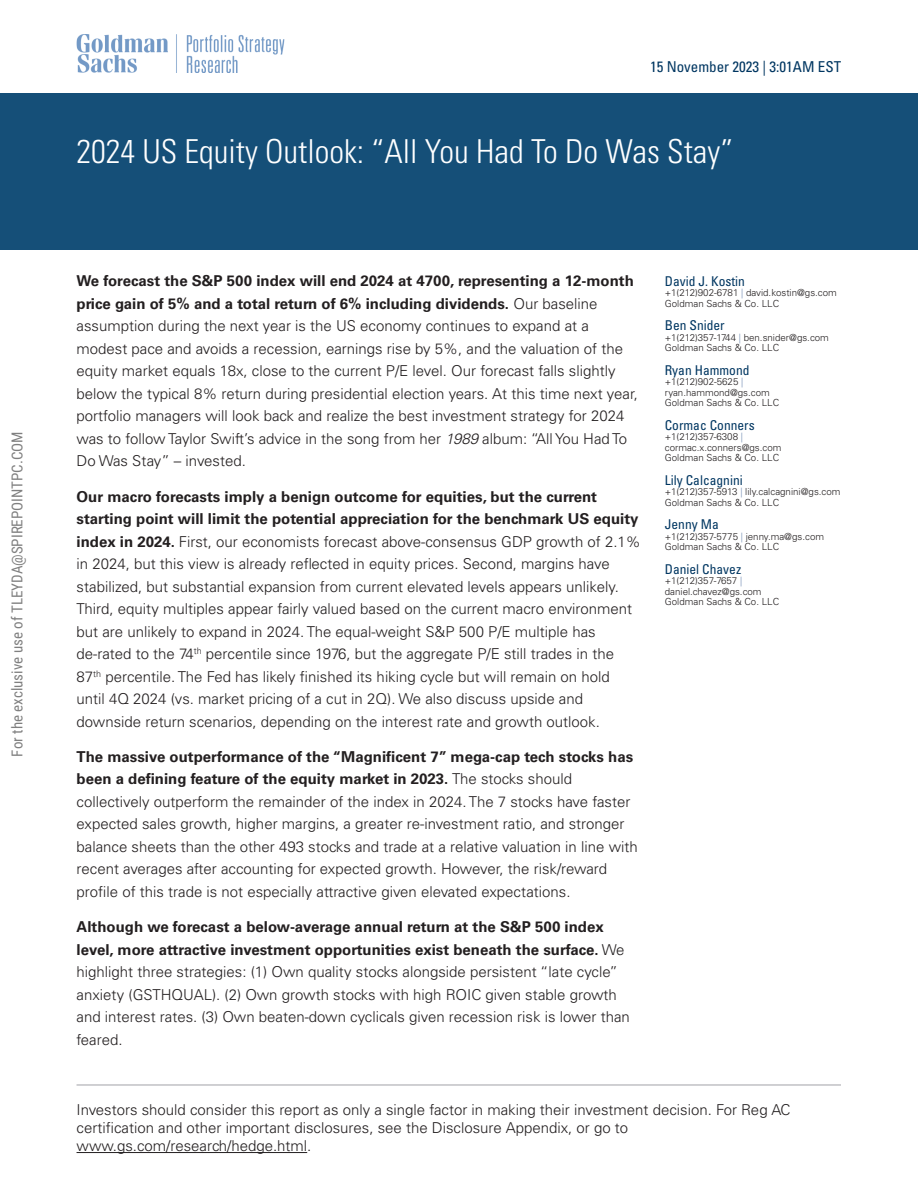
<style>
.page{position:relative;width:918px;height:1188px;background:#fff}
.page>*{position:absolute;margin:0;border:0;box-sizing:border-box;transform-origin:0 0}
.t1{font:300 condensed 33px "Univers LT Std";color:#fff}
.t2{font:300 15px/22.5px "Univers LT Std";color:#231f20}
.t3{font:15px "Roboto Condensed";color:#808080}
.t4{font:condensed 15px "Univers LT Std";color:#003661}
.t5{font:condensed 13.5px "Univers LT Std";color:#003661}
.t6{font:300 9.75px/10.5px "Univers LT Std";color:#231f20}
.s1{font-weight:700}
.s2{font-style:italic}
.s3{color:#7790b5}
</style>
<div class="page">
<div style="left:0;top:94px;width:918px;height:156px;background:#154f78"></div>
<img style="left:77px;top:34px;width:208px;height:38px">
<hr style="left:77px;top:1085px;width:764px;height:1px;background:#a1a1a7">
<hr style="left:77px;top:1152px;width:230px;height:1px;background:#231f20">
<p class="t3" style="left:11px;top:757px;width:327px;rotate:-90deg">For the exclusive use of TLEYDA@SPIREPOINTPC.COM</p>
<p class="t4" style="left:650px;top:61px;width:193px">15 November 2023 | 3:01AM EST</p>
<p class="t1" style="left:77px;top:138px;width:658px">2024 US Equity Outlook: “All You Had To Do Was Stay”</p>
<p class="t2" style="left:77px;top:271px;width:563px"><span class="s1">We forecast the S&amp;P 500 index will end 2024 at 4700, representing a 12-month price gain of 5% and a total return of 6% including dividends.</span> Our baseline assumption during the next year is the US economy continues to expand at a modest pace and avoids a recession, earnings rise by 5%, and the valuation of the equity market equals 18x, close to the current P/E level. Our forecast falls slightly below the typical 8% return during presidential election years. At this time next year, portfolio managers will look back and realize the best investment strategy for 2024 was to follow Taylor Swift’s advice in the song from her <span class="s2">1989</span> album: “All You Had To Do Was Stay” – invested.</p>
<p class="t2" style="left:77px;top:486px;width:566px"><span class="s1">Our macro forecasts imply a benign outcome for equities, but the current starting point will limit the potential appreciation for the benchmark US equity index in 2024.</span> First, our economists forecast above-consensus GDP growth of 2.1% in 2024, but this view is already reflected in equity prices. Second, margins have stabilized, but substantial expansion from current elevated levels appears unlikely.<br>Third, equity multiples appear fairly valued based on the current macro environment but are unlikely to expand in 2024. The equal-weight S&amp;P 500 P/E multiple has de-rated to the 74<sup>th</sup> percentile since 1976, but the aggregate P/E still trades in the 87<sup>th</sup> percentile. The Fed has likely finished its hiking cycle but will remain on hold until 4Q 2024 (vs. market pricing of a cut in 2Q). We also discuss upside and downside return scenarios, depending on the interest rate and growth outlook.</p>
<p class="t2" style="left:77px;top:747px;width:563px"><span class="s1">The massive outperformance of the “Magnificent 7” mega-cap tech stocks has been a defining feature of the equity market in 2023.</span> The stocks should collectively outperform the remainder of the index in 2024. The 7 stocks have faster expected sales growth, higher margins, a greater re-investment ratio, and stronger balance sheets than the other 493 stocks and trade at a relative valuation in line with recent averages after accounting for expected growth. However, the risk/reward profile of this trade is not especially attractive given elevated expectations.</p>
<p class="t2" style="left:77px;top:917px;width:555px"><span class="s1">Although we forecast a below-average annual return at the S&amp;P 500 index level, more attractive investment opportunities exist beneath the surface.</span> We highlight three strategies: (1) Own quality stocks alongside persistent “late cycle” anxiety (GSTHQUAL). (2) Own growth stocks with high ROIC given stable growth and interest rates. (3) Own beaten-down cyclicals given recession risk is lower than feared.</p>
<p class="t5" style="left:665px;top:276px;width:82px">David J. Kostin</p>
<p class="t6" style="left:665px;top:288px;width:174px">+1(212)902-6781 <span class="s3">|</span> david.kostin@gs.com</p>
<p class="t6" style="left:665px;top:299px;width:116px">Goldman Sachs &amp; Co. LLC</p>
<p class="t5" style="left:665px;top:320px;width:61px">Ben Snider</p>
<p class="t6" style="left:665px;top:333px;width:166px">+1(212)357-1744 <span class="s3">|</span> ben.snider@gs.com</p>
<p class="t6" style="left:665px;top:343px;width:116px">Goldman Sachs &amp; Co. LLC</p>
<p class="t5" style="left:665px;top:365px;width:86px">Ryan Hammond</p>
<p class="t6" style="left:665px;top:377px;width:106px">+1(212)902-5625 <span class="s3">| </span>ryan.hammond@gs.com</p>
<p class="t6" style="left:665px;top:398px;width:116px">Goldman Sachs &amp; Co. LLC</p>
<p class="t5" style="left:665px;top:420px;width:91px">Cormac Conners</p>
<p class="t6" style="left:665px;top:432px;width:118px">+1(212)357-6308 <span class="s3">| </span>cormac.x.conners@gs.com</p>
<p class="t6" style="left:665px;top:453px;width:116px">Goldman Sachs &amp; Co. LLC</p>
<p class="t5" style="left:665px;top:475px;width:79px">Lily Calcagnini</p>
<p class="t6" style="left:665px;top:487px;width:177px">+1(212)357-5913 <span class="s3">|</span> lily.calcagnini@gs.com</p>
<p class="t6" style="left:665px;top:498px;width:116px">Goldman Sachs &amp; Co. LLC</p>
<p class="t5" style="left:665px;top:519px;width:55px">Jenny Ma</p>
<p class="t6" style="left:665px;top:532px;width:161px">+1(212)357-5775 <span class="s3">|</span> jenny.ma@gs.com</p>
<p class="t6" style="left:665px;top:542px;width:116px">Goldman Sachs &amp; Co. LLC</p>
<p class="t5" style="left:665px;top:564px;width:78px">Daniel Chavez</p>
<p class="t6" style="left:665px;top:576px;width:98px">+1(212)357-7657 <span class="s3">| </span>daniel.chavez@gs.com</p>
<p class="t6" style="left:665px;top:597px;width:116px">Goldman Sachs &amp; Co. LLC</p>
<p class="t2" style="left:77px;top:1102px;width:716px;line-height:18px">Investors should consider this report as only a single factor in making their investment decision. For Reg AC certification and other important disclosures, see the Disclosure Appendix, or go to www.gs.com/research/hedge.html.</p>
</div>
